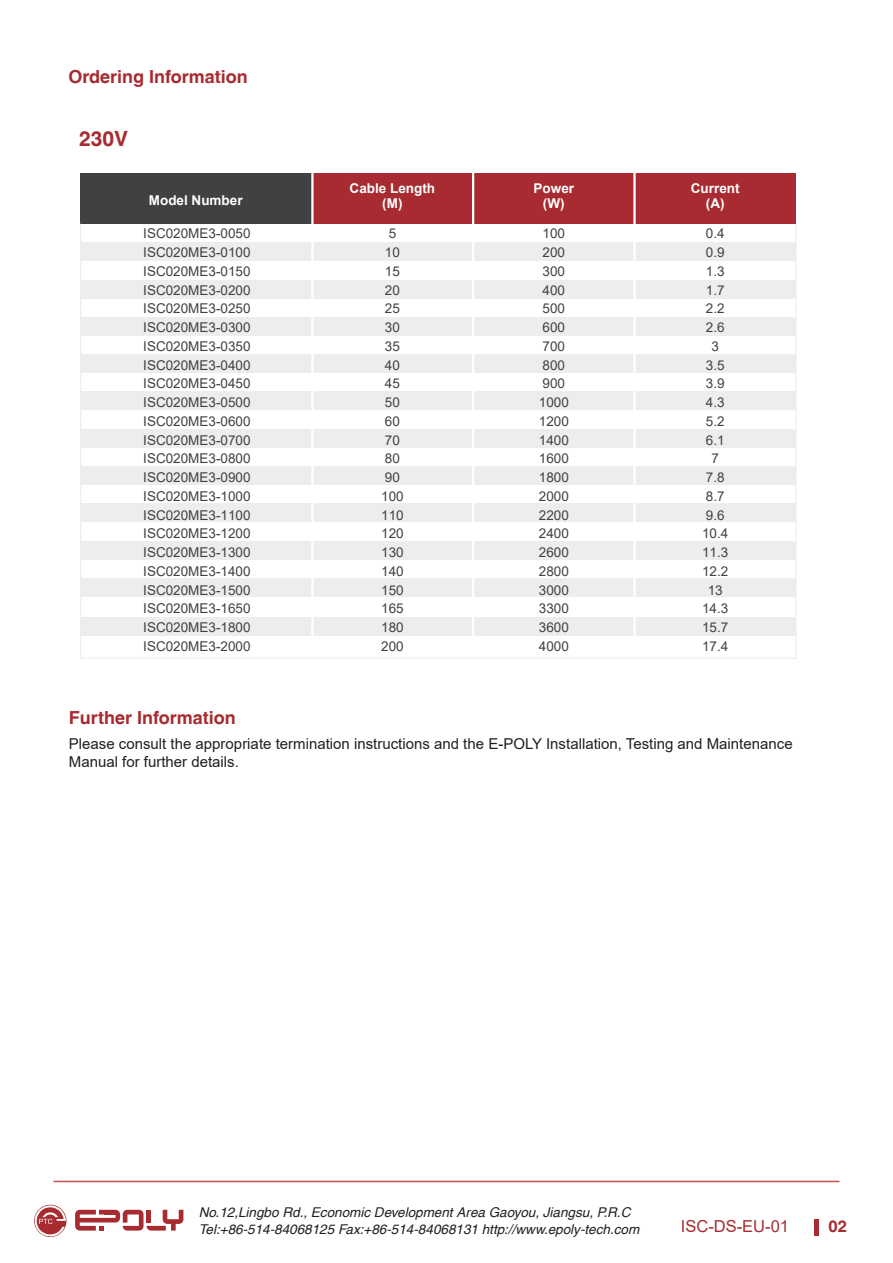
<style>
.page{position:relative;width:893px;height:1263px;background:#fff}
.page>*{position:absolute;margin:0;border:0;box-sizing:border-box;transform-origin:0 0}
.t1{font:700 21px "Helvetica LT";color:#a72b30}
.t2{font:700 18px "Helvetica LT";color:#a72b30}
.t3{font:16.5px "Arial";color:#a72b30}
.t4{font:700 16.5px "Helvetica LT";color:#a72b30}
.t5{font:15px/18px "Arial";color:#231f20}
.t6{font:13.5px/18.8px "Arial";color:#414143;text-align:center}
.t7{font:italic 13.5px/16.5px "Helvetica LT";color:#231f20}
.t8{font:700 13.5px/15px "Arial";color:#fff;text-align:center}
</style>
<div class="page">
<div style="left:80px;top:173px;width:232px;height:51px;background:#414143"></div>
<div style="left:312px;top:173px;width:484px;height:51px;background:#a72b30"></div>
<div style="left:81px;top:242px;width:715px;height:19px;background:#ededed"></div>
<div style="left:81px;top:280px;width:715px;height:18px;background:#ededed"></div>
<div style="left:81px;top:317px;width:715px;height:19px;background:#ededed"></div>
<div style="left:81px;top:354px;width:715px;height:19px;background:#ededed"></div>
<div style="left:81px;top:392px;width:715px;height:18px;background:#ededed"></div>
<div style="left:81px;top:429px;width:715px;height:19px;background:#ededed"></div>
<div style="left:81px;top:466px;width:715px;height:19px;background:#ededed"></div>
<div style="left:81px;top:504px;width:715px;height:18px;background:#ededed"></div>
<div style="left:81px;top:541px;width:715px;height:18px;background:#ededed"></div>
<div style="left:81px;top:578px;width:715px;height:19px;background:#ededed"></div>
<div style="left:81px;top:617px;width:715px;height:19px;background:#ededed"></div>
<hr style="left:472px;top:173px;width:2px;height:485px;background:#fff">
<hr style="left:311px;top:173px;width:3px;height:490px;background:#fff">
<hr style="left:53px;top:1181px;width:786px;height:1px;background:#c45451">
<div style="left:814px;top:1219px;width:5px;height:16px;background:#a72b30"></div>
<hr style="left:633px;top:173px;width:3px;height:486px;background:#fff">
<svg style="left:34px;top:1204px;width:32px;height:33px"></svg>
<svg style="left:75px;top:1210px;width:108px;height:20px"></svg>
<h2 class="t2" style="left:68px;top:66px;width:181px">Ordering Information</h2>
<h1 class="t1" style="left:79px;top:126px;width:51px">230V</h1>
<p class="t8" style="left:350px;top:181px;width:87px">Cable Length (M)</p>
<p class="t8" style="left:534px;top:181px;width:42px">Power (W)</p>
<p class="t8" style="left:691px;top:181px;width:50px">Current</p>
<p class="t8" style="left:149px;top:193px;width:95px">Model Number</p>
<p class="t8" style="left:706px;top:196px;width:20px">(A)</p>
<p class="t6" style="left:143px;top:224px;width:109px;text-align:justify">ISC020ME3-0050<br>ISC020ME3-0100<br>ISC020ME3-0150<br>ISC020ME3-0200<br>ISC020ME3-0250<br>ISC020ME3-0300<br>ISC020ME3-0350<br>ISC020ME3-0400<br>ISC020ME3-0450<br>ISC020ME3-0500<br>ISC020ME3-0600<br>ISC020ME3-0700<br>ISC020ME3-0800<br>ISC020ME3-0900<br>ISC020ME3-1000<br>ISC020ME3-1100<br>ISC020ME3-1200<br>ISC020ME3-1300<br>ISC020ME3-1400<br>ISC020ME3-1500<br>ISC020ME3-1650<br>ISC020ME3-1800<br>ISC020ME3-2000</p>
<p class="t6" style="left:539px;top:224px;width:32px;text-align:left">100<br>200<br>300<br>400<br>500<br>600<br>700<br>800<br>900<br>1000<br>1200<br>1400<br>1600<br>1800<br>2000<br>2200<br>2400<br>2600<br>2800<br>3000<br>3300<br>3600<br>4000</p>
<p class="t6" style="left:381px;top:224px;width:24px">5<br>10<br>15<br>20<br>25<br>30<br>35<br>40<br>45<br>50<br>60<br>70<br>80<br>90<br>100<br>110<br>120<br>130<br>140<br>150<br>165<br>180<br>200</p>
<p class="t6" style="left:702px;top:224px;width:28px">0.4<br>0.9<br>1.3<br>1.7<br>2.2<br>2.6<br>3<br>3.5<br>3.9<br>4.3<br>5.2<br>6.1<br>7<br>7.8<br>8.7<br>9.6<br>10.4<br>11.3<br>12.2<br>13<br>14.3<br>15.7<br>17.4</p>
<h2 class="t2" style="left:69px;top:706px;width:169px">Further Information</h2>
<p class="t5" style="left:69px;top:734px;width:725px">Please consult the appropriate termination instructions and the E-POLY Installation, Testing and Maintenance<br>Manual for further details.</p>
<p class="t7" style="left:199px;top:1204px;width:442px">No.12,Lingbo Rd., Economic Development Area Gaoyou, Jiangsu, P.R.C<br>Tel:+86-514-84068125 Fax:+86-514-84068131 http://www.epoly-tech.com</p>
<p class="t3" style="left:681px;top:1215px;width:110px">ISC-DS-EU-01</p>
<p class="t4" style="left:829px;top:1216px;width:20px">02</p>
</div>
